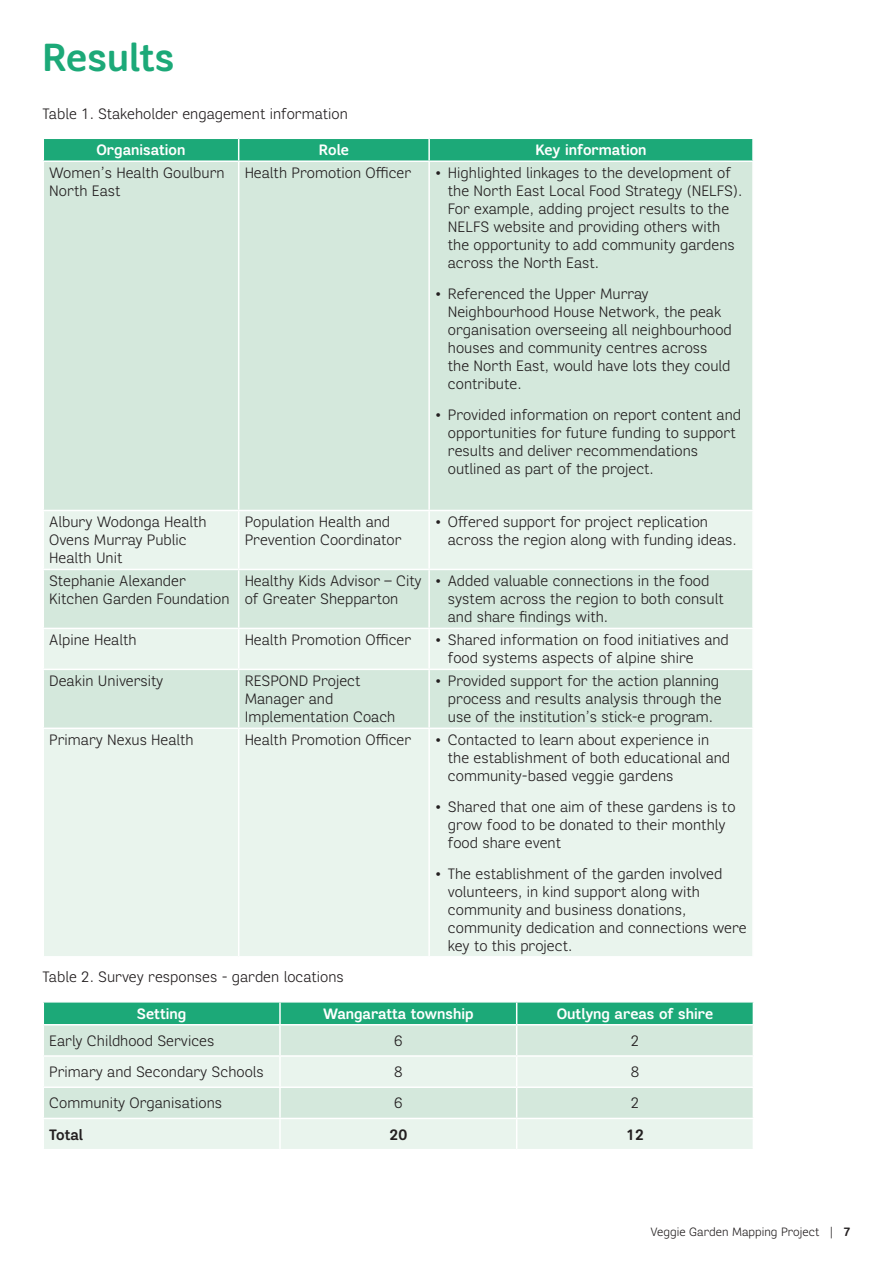
<style>
.page{position:relative;width:893px;height:1263px;background:#fff}
.page>*{position:absolute;margin:0;border:0;box-sizing:border-box;transform-origin:0 0}
.t1{font:700 39px "Segaon Soft";color:#1ca978}
.t2{font:300 15px/18px "Segaon Soft";color:#231f20}
.t3{font:700 15px "Segaon Soft";color:#fff}
.t4{font:700 15px "Segaon Soft";color:#231f20}
.t5{font:300 12px "Segaon Soft";color:#231f20}
.s1{font-weight:700}
</style>
<div class="page">
<div style="left:44px;top:162px;width:708px;height:348px;background:#d4e8dc"></div>
<svg style="left:44px;top:511px;width:708px;height:445px;background:#e3f0e8"></svg>
<div style="left:44px;top:138px;width:708px;height:22px;background:#1ca978"></div>
<hr style="left:429px;top:138px;width:325px;height:1px;background:#fff">
<hr style="left:428px;top:139px;width:2px;height:21px;background:#fff">
<hr style="left:238px;top:162px;width:1px;height:348px;background:#fff">
<hr style="left:428px;top:162px;width:2px;height:348px;background:#fff">
<hr style="left:238px;top:511px;width:1px;height:58px;background:#fff">
<hr style="left:428px;top:511px;width:2px;height:58px;background:#fff">
<hr style="left:43px;top:569px;width:196px;height:1px;background:#fff">
<hr style="left:239px;top:569px;width:190px;height:1px;background:#fff">
<hr style="left:238px;top:570px;width:1px;height:58px;background:#fff">
<hr style="left:429px;top:569px;width:325px;height:1px;background:#fff">
<hr style="left:428px;top:570px;width:2px;height:58px;background:#fff">
<hr style="left:43px;top:628px;width:196px;height:1px;background:#fff">
<hr style="left:239px;top:628px;width:190px;height:1px;background:#fff">
<hr style="left:238px;top:629px;width:1px;height:40px;background:#fff">
<hr style="left:429px;top:628px;width:325px;height:1px;background:#fff">
<hr style="left:428px;top:629px;width:2px;height:40px;background:#fff">
<hr style="left:43px;top:669px;width:196px;height:1px;background:#fff">
<hr style="left:239px;top:669px;width:190px;height:1px;background:#fff">
<hr style="left:238px;top:670px;width:1px;height:57px;background:#fff">
<hr style="left:429px;top:669px;width:325px;height:1px;background:#fff">
<hr style="left:428px;top:670px;width:2px;height:57px;background:#fff">
<hr style="left:43px;top:727px;width:196px;height:2px;background:#fff">
<hr style="left:239px;top:727px;width:190px;height:2px;background:#fff">
<hr style="left:238px;top:729px;width:1px;height:227px;background:#fff">
<hr style="left:429px;top:727px;width:325px;height:2px;background:#fff">
<hr style="left:428px;top:729px;width:2px;height:227px;background:#fff">
<div style="left:44px;top:1025px;width:709px;height:30px;background:#d4e8dc"></div>
<svg style="left:44px;top:1057px;width:709px;height:92px;background:#e2f0e7"></svg>
<div style="left:43px;top:1002px;width:711px;height:22px;background:#1ca978"></div>
<hr style="left:279px;top:1025px;width:2px;height:30px;background:#fff">
<hr style="left:516px;top:1025px;width:1px;height:30px;background:#fff">
<hr style="left:279px;top:1057px;width:2px;height:29px;background:#fff">
<svg style="left:516px;top:1057px;width:1px;height:29px"></svg>
<hr style="left:43px;top:1086px;width:237px;height:2px;background:#fff">
<hr style="left:280px;top:1086px;width:237px;height:2px;background:#fff">
<hr style="left:279px;top:1088px;width:2px;height:30px;background:#fff">
<hr style="left:517px;top:1086px;width:237px;height:2px;background:#fff">
<hr style="left:516px;top:1088px;width:1px;height:30px;background:#fff">
<hr style="left:43px;top:1118px;width:237px;height:1px;background:#fff">
<hr style="left:280px;top:1118px;width:237px;height:1px;background:#fff">
<hr style="left:279px;top:1119px;width:2px;height:30px;background:#fff">
<hr style="left:517px;top:1118px;width:237px;height:1px;background:#fff">
<hr style="left:516px;top:1119px;width:1px;height:30px;background:#fff">
<h1 class="t1" style="left:43px;top:32px;width:133px">Results</h1>
<p class="t2" style="left:43px;top:104px;width:307px">Table 1. Stakeholder engagement information</p>
<p class="t3" style="left:96px;top:140px;width:91px">Organisation</p>
<p class="t3" style="left:319px;top:140px;width:32px">Role</p>
<p class="t3" style="left:536px;top:140px;width:113px">Key information</p>
<p class="t2" style="left:49px;top:164px;width:177px">Women’s Health Goulburn<br>North East</p>
<p class="t2" style="left:245px;top:164px;width:168px">Health Promotion Officer</p>
<p class="t2" style="left:448px;top:164px;width:296px;text-indent:-13px">• Highlighted linkages to the development of the North East Local Food Strategy (NELFS).<br>For example, adding project results to the NELFS website and providing others with the opportunity to add community gardens across the North East.</p>
<p class="t2" style="left:448px;top:284px;width:285px;text-indent:-13px">• Referenced the Upper Murray Neighbourhood House Network, the peak organisation overseeing all neighbourhood houses and community centres across the North East, would have lots they could contribute.</p>
<p class="t2" style="left:448px;top:405px;width:295px;text-indent:-13px">• Provided information on report content and opportunities for future funding to support results and deliver recommendations outlined as part of the project.</p>
<p class="t2" style="left:49px;top:513px;width:159px">Albury Wodonga Health<br>Ovens Murray Public<br>Health Unit</p>
<p class="t2" style="left:245px;top:513px;width:158px">Population Health and<br>Prevention Coordinator</p>
<p class="t2" style="left:448px;top:513px;width:290px;text-indent:-13px">• Offered support for project replication across the region along with funding ideas.</p>
<p class="t2" style="left:49px;top:572px;width:182px">Stephanie Alexander<br>Kitchen Garden Foundation</p>
<p class="t2" style="left:245px;top:572px;width:178px">Healthy Kids Advisor – City of Greater Shepparton</p>
<p class="t2" style="left:448px;top:572px;width:277px;text-indent:-13px">• Added valuable connections in the food system across the region to both consult and share findings with.</p>
<p class="t2" style="left:49px;top:631px;width:89px">Alpine Health</p>
<p class="t2" style="left:245px;top:631px;width:168px">Health Promotion Officer</p>
<p class="t2" style="left:448px;top:631px;width:282px;text-indent:-13px">• Shared information on food initiatives and food systems aspects of alpine shire</p>
<p class="t2" style="left:49px;top:672px;width:116px">Deakin University</p>
<p class="t2" style="left:245px;top:672px;width:152px">RESPOND Project<br>Manager and<br>Implementation Coach</p>
<p class="t2" style="left:448px;top:672px;width:275px;text-indent:-13px">• Provided support for the action planning process and results analysis through the use of the institution’s stick-e program.</p>
<p class="t2" style="left:49px;top:731px;width:146px">Primary Nexus Health</p>
<p class="t2" style="left:245px;top:731px;width:168px">Health Promotion Officer</p>
<p class="t2" style="left:448px;top:731px;width:284px;text-indent:-13px">• Contacted to learn about experience in the establishment of both educational and community-based veggie gardens</p>
<p class="t2" style="left:448px;top:797px;width:289px;text-indent:-13px">• Shared that one aim of these gardens is to grow food to be donated to their monthly food share event</p>
<p class="t2" style="left:448px;top:864px;width:300px;text-indent:-13px">• The establishment of the garden involved volunteers, in kind support along with community and business donations, community dedication and connections were key to this project.</p>
<p class="t2" style="left:43px;top:968px;width:303px">Table 2. Survey responses - garden locations</p>
<p class="t3" style="left:137px;top:1004px;width:51px">Setting</p>
<p class="t3" style="left:323px;top:1004px;width:152px">Wangaratta township</p>
<p class="t3" style="left:557px;top:1004px;width:158px">Outlyng areas of shire</p>
<p class="t2" style="left:49px;top:1031px;width:167px">Early Childhood Services</p>
<p class="t2" style="left:394px;top:1031px;width:10px">6</p>
<p class="t2" style="left:631px;top:1031px;width:10px">2</p>
<p class="t2" style="left:49px;top:1062px;width:216px">Primary and Secondary Schools</p>
<p class="t2" style="left:394px;top:1062px;width:10px">8</p>
<p class="t2" style="left:631px;top:1062px;width:10px">8</p>
<p class="t2" style="left:49px;top:1094px;width:174px">Community Organisations</p>
<p class="t2" style="left:394px;top:1094px;width:10px">6</p>
<p class="t2" style="left:631px;top:1094px;width:10px">2</p>
<p class="t4" style="left:49px;top:1124px;width:35px">Total</p>
<p class="t4" style="left:389px;top:1124px;width:19px">20</p>
<p class="t4" style="left:626px;top:1124px;width:19px">12</p>
<p class="t5" style="left:650px;top:1223px;width:201px">Veggie Garden Mapping Project | <span class="s1">7</span></p>
</div>
